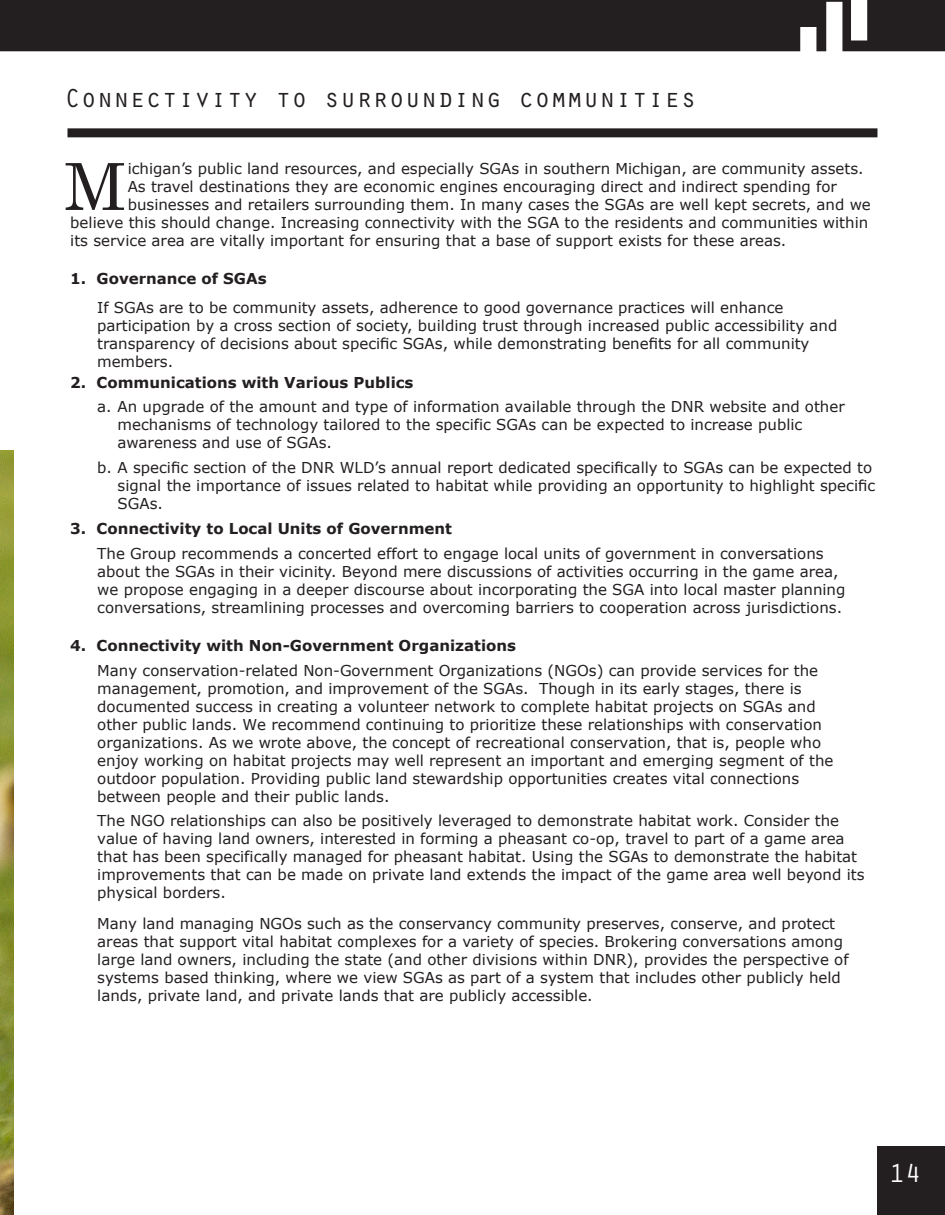
<style>
.page{position:relative;width:945px;height:1215px;background:#fff}
.page>*{position:absolute;margin:0;border:0;box-sizing:border-box;transform-origin:0 0}
.Paragraph_Style_2{font:64.8px "Century";color:#231f20}
.t1{font:27px "Orator Std";color:#231f20}
.t2{font:27px "Orator Std";color:#fff}
.Paragraph_Style_2-2{font:15px/18px "Verdana";color:#231f20}
.Paragraph_Style_2-3{font:700 15px "Verdana";color:#231f20}
</style>
<div class="page">
<img style="left:0;top:451px;width:14px;height:764px">
<div style="left:0;top:0;width:945px;height:51px;background:#231f20"></div>
<svg style="left:851px;top:0;width:16px;height:40px"></svg>
<div style="left:826px;top:2px;width:16px;height:51px;background:#fff;border:2px solid #fff"></div>
<div style="left:800px;top:27px;width:16px;height:25px;background:#fff;border:2px solid #fff"></div>
<div style="left:878px;top:1146px;width:67px;height:69px;background:#231f20"></div>
<div style="left:68px;top:128px;width:810px;height:9px;background:#231f20"></div>
<p class="t1" style="left:65px;top:79px;width:633px">Connectivity to surrounding communities</p>
<p class="Paragraph_Style_2" style="left:65px;top:132px;width:63px">M</p>
<p class="Paragraph_Style_2-2" style="left:128px;top:159px;width:738px">ichigan’s public land resources, and especially SGAs in southern Michigan, are community assets.</p>
<p class="Paragraph_Style_2-2" style="left:128px;top:177px;width:711px">As travel destinations they are economic engines encouraging direct and indirect spending for</p>
<p class="Paragraph_Style_2-2" style="left:128px;top:195px;width:745px">businesses and retailers surrounding them. In many cases the SGAs are well kept secrets, and we</p>
<p class="Paragraph_Style_2-2" style="left:70px;top:213px;width:800px">believe this should change. Increasing connectivity with the SGA to the residents and communities within</p>
<p class="Paragraph_Style_2-2" style="left:70px;top:231px;width:718px">its service area are vitally important for ensuring that a base of support exists for these areas.</p>
<p class="Paragraph_Style_2-3" style="left:70px;top:268px;width:198px">1. Governance of SGAs</p>
<p class="Paragraph_Style_2-2" style="left:97px;top:298px;width:742px">If SGAs are to be community assets, adherence to good governance practices will enhance participation by a cross section of society, building trust through increased public accessibility and transparency of decisions about specific SGAs, while demonstrating benefits for all community members.</p>
<p class="Paragraph_Style_2-3" style="left:70px;top:372px;width:345px">2. Communications with Various Publics</p>
<p class="Paragraph_Style_2-2" style="left:118px;top:398px;width:729px;text-indent:-20px">a. An upgrade of the amount and type of information available through the DNR website and other mechanisms of technology tailored to the specific SGAs can be expected to increase public awareness and use of SGAs.</p>
<p class="Paragraph_Style_2-2" style="left:118px;top:459px;width:759px;text-indent:-20px">b. A specific section of the DNR WLD’s annual report dedicated specifically to SGAs can be expected to signal the importance of issues related to habitat while providing an opportunity to highlight specific<br>SGAs.</p>
<p class="Paragraph_Style_2-3" style="left:70px;top:518px;width:383px">3. Connectivity to Local Units of Government</p>
<p class="Paragraph_Style_2-2" style="left:97px;top:544px;width:750px">The Group recommends a concerted effort to engage local units of government in conversations about the SGAs in their vicinity. Beyond mere discussions of activities occurring in the game area, we propose engaging in a deeper discourse about incorporating the SGA into local master planning conversations, streamlining processes and overcoming barriers to cooperation across jurisdictions.</p>
<p class="Paragraph_Style_2-3" style="left:70px;top:635px;width:447px">4. Connectivity with Non-Government Organizations</p>
<p class="Paragraph_Style_2-2" style="left:97px;top:661px;width:738px">Many conservation-related Non-Government Organizations (NGOs) can provide services for the management, promotion, and improvement of the SGAs. Though in its early stages, there is documented success in creating a volunteer network to complete habitat projects on SGAs and other public lands. We recommend continuing to prioritize these relationships with conservation organizations. As we wrote above, the concept of recreational conservation, that is, people who enjoy working on habitat projects may well represent an important and emerging segment of the outdoor population. Providing public land stewardship opportunities creates vital connections between people and their public lands.</p>
<p class="Paragraph_Style_2-2" style="left:97px;top:811px;width:769px">The NGO relationships can also be positively leveraged to demonstrate habitat work. Consider the value of having land owners, interested in forming a pheasant co-op, travel to part of a game area that has been specifically managed for pheasant habitat. Using the SGAs to demonstrate the habitat improvements that can be made on private land extends the impact of the game area well beyond its physical borders.</p>
<p class="Paragraph_Style_2-2" style="left:97px;top:915px;width:753px">Many land managing NGOs such as the conservancy community preserves, conserve, and protect areas that support vital habitat complexes for a variety of species. Brokering conversations among large land owners, including the state (and other divisions within DNR), provides the perspective of systems based thinking, where we view SGAs as part of a system that includes other publicly held lands, private land, and private lands that are publicly accessible.</p>
<p class="t2" style="left:889px;top:1154px;width:34px">1 42</p>
</div>
